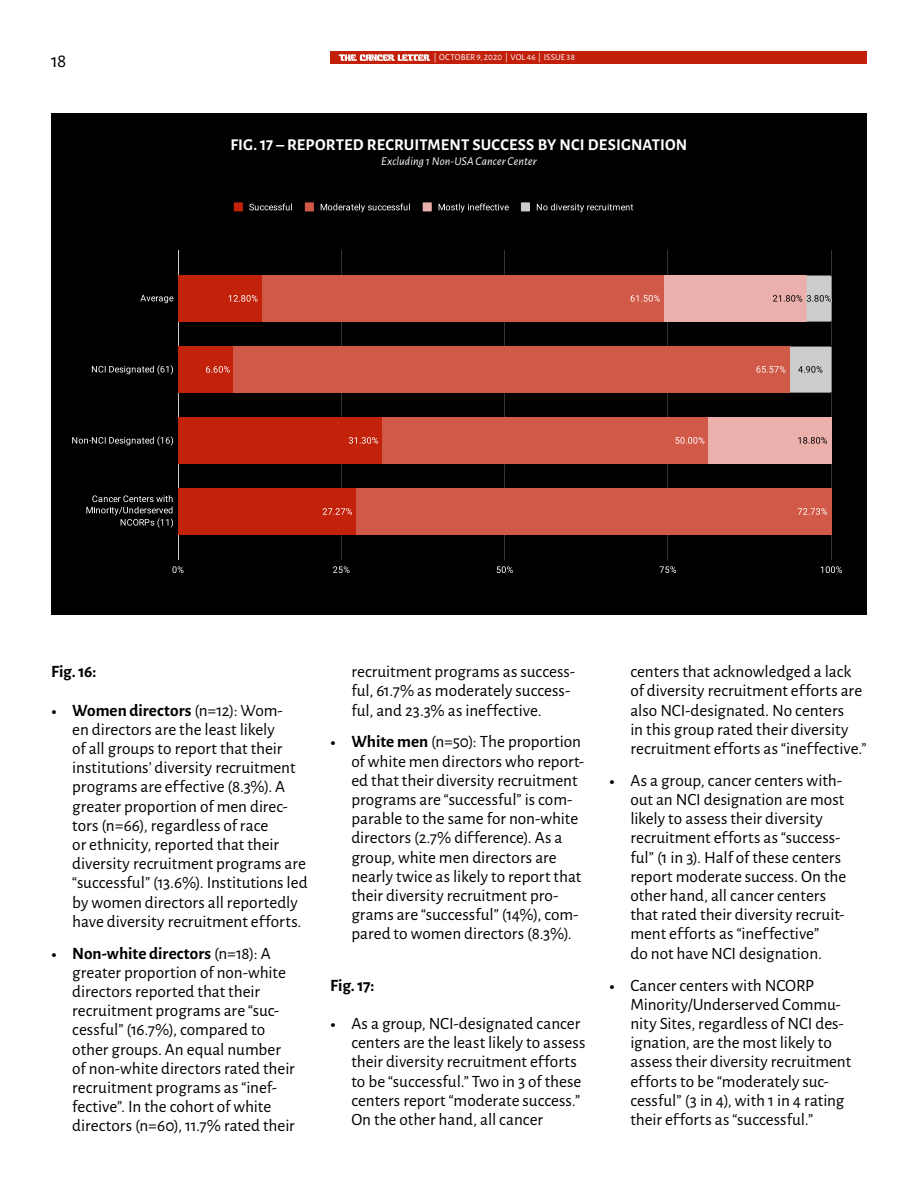
<style>
.page{position:relative;width:918px;height:1188px;background:#fff}
.page>*{position:absolute;margin:0;border:0;box-sizing:border-box;transform-origin:0 0}
.t1{font:19.5px "Alegreya Sans";color:#000}
.t2{font:17.25px/19.2px "Alegreya Sans";color:#000}
.t3{font:700 17.25px "Alegreya Sans";color:#000}
.t4{font:700 16.5px "Alegreya Sans";letter-spacing:.01em;color:#fff}
.t5{font:italic 12px "Alegreya Sans";letter-spacing:.01em;color:#fff}
.t6{font:9px "Alegreya Sans";letter-spacing:.015em;color:#fff}
.s1{font-family:"Alegreya"}
.s2{font-weight:700}
</style>
<div class="page">
<div style="left:330px;top:51px;width:537px;height:13px;background:#c2200b"></div>
<svg style="left:339px;top:54px;width:91px;height:7px"></svg>
<div style="left:51px;top:114px;width:816px;height:501px;background:#000"></div>
<hr style="left:178px;top:250px;width:1px;height:309px;background:#ccc">
<hr style="left:341px;top:250px;width:1px;height:309px;background:#333">
<hr style="left:504px;top:250px;width:1px;height:309px;background:#333">
<hr style="left:668px;top:250px;width:1px;height:309px;background:#333">
<hr style="left:831px;top:250px;width:1px;height:309px;background:#333">
<div style="left:356px;top:489px;width:475px;height:46px;background:#d15947"></div>
<hr style="left:831px;top:489px;width:1px;height:46px;background:#d15947">
<svg style="left:797px;top:508px;width:30px;height:7px"></svg>
<svg style="left:140px;top:275px;width:692px;height:48px;background:#c46153"></svg>
<svg style="left:92px;top:346px;width:740px;height:48px;background:#b45041"></svg>
<svg style="left:72px;top:417px;width:760px;height:48px;background:#b14b3d"></svg>
<svg style="left:86px;top:488px;width:271px;height:48px"></svg>
<svg style="left:172px;top:566px;width:12px;height:7px"></svg>
<svg style="left:333px;top:566px;width:16px;height:7px"></svg>
<svg style="left:497px;top:566px;width:16px;height:7px"></svg>
<svg style="left:660px;top:566px;width:16px;height:7px"></svg>
<svg style="left:821px;top:566px;width:21px;height:7px"></svg>
<div style="left:234px;top:202px;width:9px;height:9px;background:#c2210a"></div>
<svg style="left:249px;top:203px;width:43px;height:7px"></svg>
<div style="left:305px;top:202px;width:9px;height:9px;background:#d15947"></div>
<svg style="left:321px;top:203px;width:89px;height:9px"></svg>
<div style="left:423px;top:202px;width:9px;height:9px;background:#ebb0ab"></div>
<svg style="left:439px;top:203px;width:70px;height:9px"></svg>
<div style="left:521px;top:202px;width:9px;height:9px;background:#ccc"></div>
<svg style="left:537px;top:204px;width:96px;height:8px"></svg>
<p class="t1" style="left:51px;top:47px;width:17px">18</p>
<p class="t6" style="left:434px;top:51px;width:143px">| OCTOBER 9, 2020 | VOL 46 | ISSUE 38</p>
<p class="t4" style="left:230px;top:133px;width:459px">FIG. 17 – REPORTED RECRUITMENT SUCCESS BY NCI DESIGNATION</p>
<p class="t5" style="left:381px;top:153px;width:157px">Excluding 1 Non-USA Cancer Center</p>
<p class="t3" style="left:51px;top:659px;width:47px">Fig. 16:</p>
<p class="t2" style="left:72px;top:700px;width:237px;text-indent:-21px"><span class="s1">•</span> <span class="s2">Women directors</span> (n=12): Wom-<br>en directors are the least likely<br>of all groups to report that their institutions’ diversity recruitment programs are effective (8.3%). A greater proportion of men direc&shy;tors (n=66), regardless of race<br>or ethnicity, reported that their diversity recruitment programs are “successful” (13.6%). Institutions led by women directors all reportedly have diversity recruitment efforts.</p>
<p class="t2" style="left:72px;top:943px;width:224px;text-indent:-21px"><span class="s1">•</span> <span class="s2">Non-white directors</span> (n=18): A greater proportion of non-white directors reported that their recruitment programs are “suc&shy;cessful” (16.7%), compared to other groups. An equal number of non-white directors rated their recruitment programs as “inef&shy;fective”. In the cohort of white directors (n=60), 11.7% rated their</p>
<p class="t2" style="left:351px;top:661px;width:225px">recruitment programs as success&shy;ful, 61.7% as moderately success&shy;ful, and 23.3% as ineffective.</p>
<p class="t2" style="left:351px;top:732px;width:234px;text-indent:-21px"><span class="s1">•</span> <span class="s2">White men</span> (n=50): The proportion of white men directors who report&shy;ed that their diversity recruitment programs are “successful” is com&shy;parable to the same for non-white directors (2.7% difference). As a group, white men directors are nearly twice as likely to report that their diversity recruitment pro&shy;grams are “successful” (14%), com&shy;pared to women directors (8.3%).</p>
<p class="t3" style="left:330px;top:972px;width:46px">Fig. 17:</p>
<p class="t2" style="left:351px;top:1013px;width:236px;text-indent:-21px"><span class="s1">•</span> As a group, NCI-designated cancer centers are the least likely to assess their diversity recruitment efforts to be “successful.” Two in 3 of these centers report “moderate success.” On the other hand, all cancer</p>
<p class="t2" style="left:630px;top:661px;width:238px">centers that acknowledged a lack of diversity recruitment efforts are also NCI-designated. No centers<br>in this group rated their diversity recruitment efforts as “ineffective.”</p>
<p class="t2" style="left:630px;top:770px;width:217px;text-indent:-21px"><span class="s1">•</span> As a group, cancer centers with&shy;out an NCI designation are most likely to assess their diversity recruitment efforts as “success&shy;ful” (1 in 3). Half of these centers report moderate success. On the other hand, all cancer centers that rated their diversity recruit&shy;ment efforts as “ineffective”<br>do not have NCI designation.</p>
<p class="t2" style="left:630px;top:975px;width:222px;text-indent:-21px"><span class="s1">•</span> Cancer centers with NCORP<br>Minority/Underserved Commu&shy;nity Sites, regardless of NCI des&shy;ignation, are the most likely to assess their diversity recruitment efforts to be “moderately suc&shy;cessful” (3 in 4), with 1 in 4 rating their efforts as “successful.”</p>
</div>
